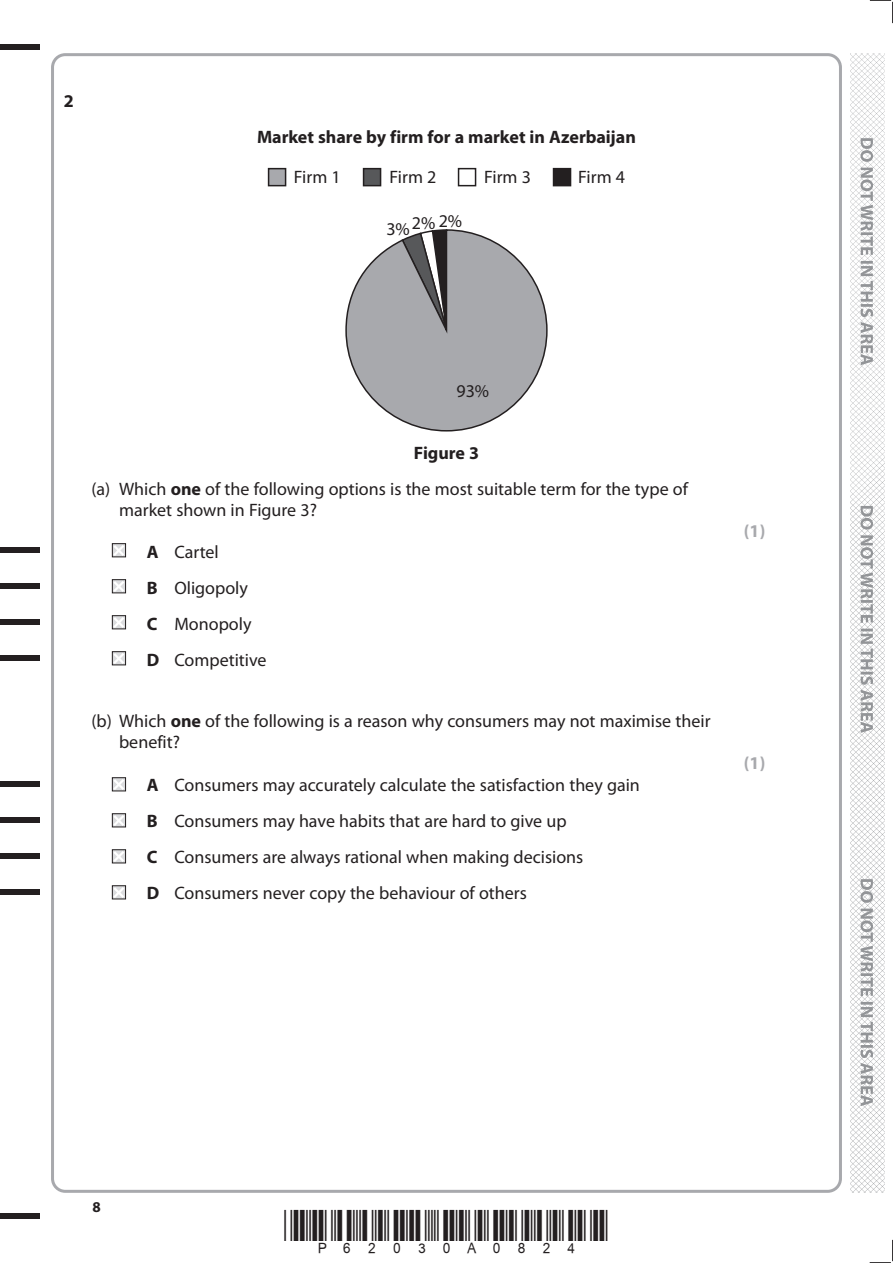
<style>
.page{position:relative;width:893px;height:1263px;background:#fff}
.page>*{position:absolute;margin:0;border:0;box-sizing:border-box;transform-origin:0 0}
.t1{font:18px/36px "Myriad Pro";color:#231f20}
.t2{font:700 18px "Myriad Pro";color:#231f20}
.t3{font:700 18px "Myriad Pro";color:#a8a9ad}
.t4{font:700 15px "Myriad Pro";color:#231f20}
.s1{font-weight:700}
</style>
<div class="page">
<div style="left:0;top:44px;width:40px;height:5px;background:#231f20"></div>
<div style="left:0;top:1214px;width:40px;height:5px;background:#231f20"></div>
<svg style="left:870px;top:0;width:23px;height:23px"></svg>
<svg style="left:870px;top:1240px;width:23px;height:23px"></svg>
<img style="left:850px;top:53px;width:34px;height:1140px">
<svg style="left:860px;top:138px;width:13px;height:968px"></svg>
<div style="left:269px;top:169px;width:17px;height:17px;background:#a8a9ad"></div>
<div style="left:268px;top:168px;width:18px;height:18px;border:2px solid #231f20"></div>
<div style="left:364px;top:169px;width:17px;height:17px;background:#57585a"></div>
<div style="left:363px;top:168px;width:18px;height:18px;border:2px solid #231f20"></div>
<div style="left:458px;top:168px;width:18px;height:18px;border:2px solid #231f20"></div>
<div style="left:553px;top:169px;width:17px;height:17px;background:#231f20"></div>
<div style="left:553px;top:168px;width:18px;height:18px;border:2px solid #231f20"></div>
<svg style="left:345px;top:229px;width:203px;height:202px"></svg>
<div style="left:0;top:547px;width:40px;height:6px;background:#231f20"></div>
<div style="left:0;top:583px;width:40px;height:6px;background:#231f20"></div>
<div style="left:0;top:619px;width:40px;height:6px;background:#231f20"></div>
<div style="left:0;top:655px;width:40px;height:6px;background:#231f20"></div>
<svg style="left:111px;top:543px;width:16px;height:15px"></svg>
<svg style="left:111px;top:579px;width:16px;height:15px"></svg>
<svg style="left:111px;top:615px;width:16px;height:15px"></svg>
<svg style="left:111px;top:651px;width:16px;height:15px"></svg>
<svg style="left:111px;top:777px;width:16px;height:15px"></svg>
<svg style="left:111px;top:813px;width:16px;height:15px"></svg>
<svg style="left:111px;top:849px;width:16px;height:15px"></svg>
<svg style="left:111px;top:885px;width:16px;height:15px"></svg>
<div style="left:0;top:781px;width:40px;height:6px;background:#231f20"></div>
<div style="left:0;top:817px;width:40px;height:6px;background:#231f20"></div>
<div style="left:0;top:853px;width:40px;height:6px;background:#231f20"></div>
<div style="left:0;top:889px;width:40px;height:6px;background:#231f20"></div>
<p class="t2" style="left:64px;top:89px;width:11px">2</p>
<p class="t2" style="left:257px;top:125px;width:380px">Market share by firm for a market in Azerbaijan</p>
<p class="t1" style="left:294px;top:159px;width:48px">Firm 1</p>
<p class="t1" style="left:390px;top:159px;width:48px">Firm 2</p>
<p class="t1" style="left:484px;top:159px;width:48px">Firm 3</p>
<p class="t1" style="left:578px;top:159px;width:48px">Firm 4</p>
<p class="t1" style="left:412px;top:203px;width:52px">2% 2%</p>
<p class="t1" style="left:386px;top:211px;width:25px">3%</p>
<p class="t1" style="left:456px;top:373px;width:34px">93%</p>
<p class="t1" style="left:91px;top:435px;width:598px;text-indent:322px"><span class="s1">Figure 3<br></span>(a) Which <span class="s1">one</span> of the following options is the most suitable term for the type of</p>
<p class="t1" style="left:119px;top:492px;width:199px">market shown in Figure 3?</p>
<p class="t1" style="left:147px;top:534px;width:121px"><span class="s1">A</span> Cartel<br><span class="s1">B</span> Oligopoly<br><span class="s1">C</span> Monopoly<br><span class="s1">D</span> Competitive</p>
<p class="t1" style="left:119px;top:710px;width:593px;line-height:21px;text-indent:-28px">(b) Which <span class="s1">one</span> of the following is a reason why consumers may not maximise their benefit?</p>
<p class="t1" style="left:147px;top:766px;width:495px"><span class="s1">A</span> Consumers may accurately calculate the satisfaction they gain <span class="s1">B</span> Consumers may have habits that are hard to give up<br><span class="s1">C</span> Consumers are always rational when making decisions<br><span class="s1">D</span> Consumers never copy the behaviour of others</p>
<p class="t3" style="left:744px;top:519px;width:23px">(1)</p>
<p class="t3" style="left:744px;top:751px;width:23px">(1)</p>
<p class="t4" style="left:92px;top:1197px;width:10px">8</p>
</div>
